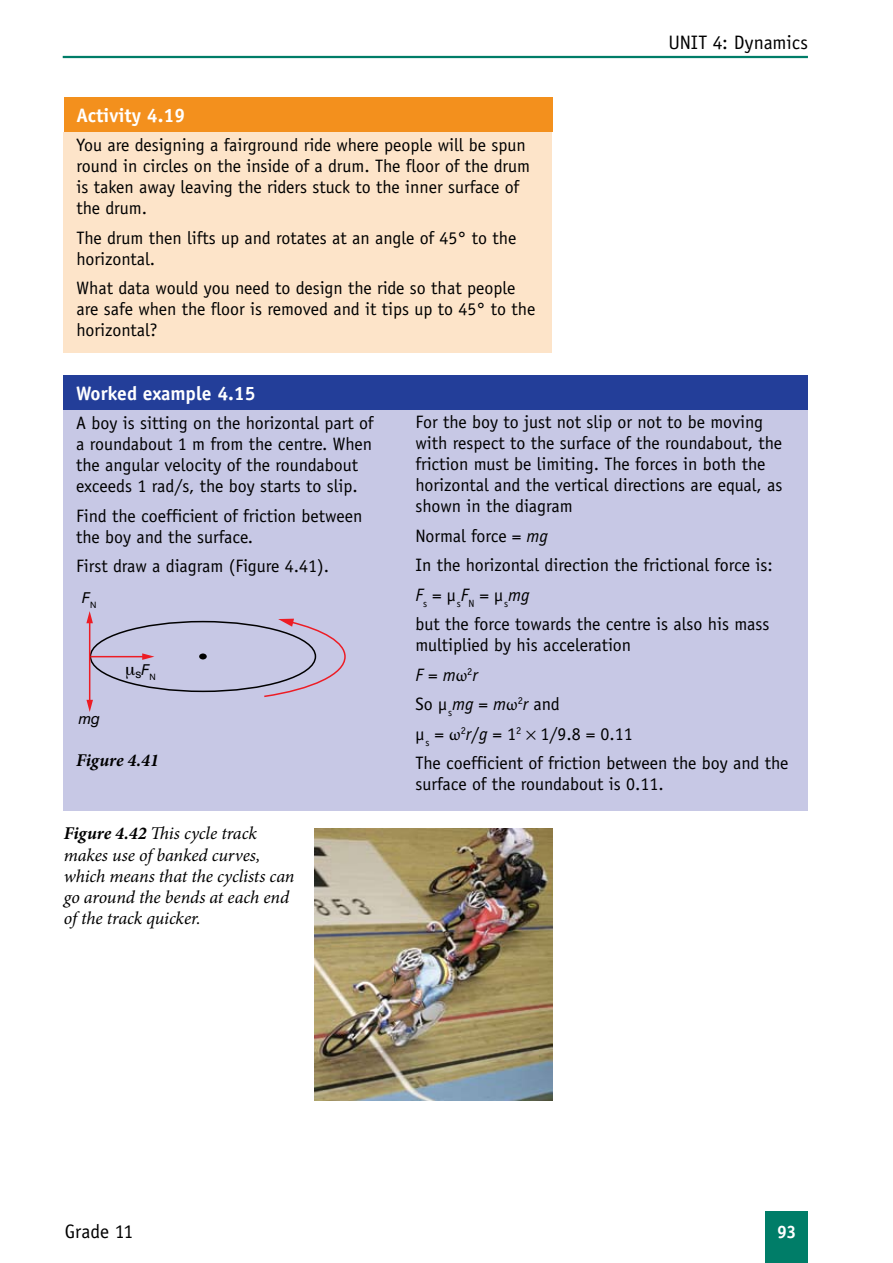
<style>
.page{position:relative;width:893px;height:1263px;background:#fff}
.page>*{position:absolute;margin:0;border:0;box-sizing:border-box;transform-origin:0 0}
.t1{font:700 19.5px "Officina Sans Std";color:#fff}
.t2{font:19.5px "Officina Sans Std";letter-spacing:-.005em;color:#000}
.t3{font:18px/21px "Officina Sans Std";color:#000}
.t4{font:italic 18px/21px "Minion Pro";letter-spacing:-.005em;color:#000}
.t5{font:italic 700 18px "Minion Pro";letter-spacing:-.005em;color:#000}
.t6{font:700 18px "Officina Sans Std";color:#fff}
.t7{font:italic 15px "Swiss 721 BT";color:#000}
.t8{font:12px "Swiss 721 BT";color:#000}
.s1{font-weight:700}
.s2{font-style:italic}
.s3{font-family:"Minion Pro"}
</style>
<div class="page">
<div style="left:765px;top:1212px;width:43px;height:51px;background:#007d68"></div>
<hr style="left:63px;top:56px;width:745px;height:2px;background:#007d68">
<div style="left:64px;top:132px;width:488px;height:221px;background:#fde4c9"></div>
<div style="left:64px;top:98px;width:488px;height:34px;background:#f3901d"></div>
<div style="left:63px;top:410px;width:745px;height:400px;background:#c7c8e5"></div>
<div style="left:63px;top:376px;width:745px;height:34px;background:#233e99"></div>
<div style="left:90px;top:621px;width:226px;height:71px;border:2px solid #000;border-radius:50%"></div>
<svg style="left:263px;top:619px;width:83px;height:79px"></svg>
<div style="left:199px;top:653px;width:8px;height:6px;background:#000;border-radius:50%"></div>
<hr style="left:89px;top:621px;width:1px;height:81px;background:#ed1c24">
<svg style="left:86px;top:700px;width:7px;height:12px"></svg>
<svg style="left:86px;top:611px;width:7px;height:12px"></svg>
<hr style="left:90px;top:656px;width:54px;height:1px;background:#ed1c24">
<svg style="left:142px;top:653px;width:12px;height:7px"></svg>
<img style="left:315px;top:828px;width:237px;height:272px">
<p class="t1" style="left:77px;top:103px;width:110px">Activity 4.19</p>
<p class="t3" style="left:77px;top:134px;width:455px">You are designing a fairground ride where people will be spun round in circles on the inside of a drum. The floor of the drum is taken away leaving the riders stuck to the inner surface of the drum.</p>
<p class="t3" style="left:77px;top:227px;width:441px">The drum then lifts up and rotates at an angle of 45° to the horizontal.</p>
<p class="t3" style="left:77px;top:277px;width:460px">What data would you need to design the ride so that people are safe when the floor is removed and it tips up to 45° to the horizontal?</p>
<p class="t2" style="left:669px;top:31px;width:141px">UNIT 4: Dynamics</p>
<p class="t1" style="left:76px;top:381px;width:181px">Worked example 4.15</p>
<p class="t3" style="left:76px;top:413px;width:299px">A boy is sitting on the horizontal part of a roundabout 1 m from the centre. When the angular velocity of the roundabout exceeds 1 rad/s, the boy starts to slip.</p>
<p class="t3" style="left:76px;top:505px;width:288px">Find the coefficient of friction between the boy and the surface.</p>
<p class="t3" style="left:76px;top:556px;width:255px">First draw a diagram (Figure 4.41).</p>
<p class="t7" style="left:82px;top:589px;width:16px">F<sub>N</sub></p>
<p class="t7" style="left:79px;top:710px;width:23px">mg</p>
<p class="t8" style="left:136px;top:667px;width:22px">s<sup>F</sup><sub>N</sub></p>
<p class="t5" style="left:76px;top:748px;width:84px">Figure 4.41</p>
<p class="t4" style="left:64px;top:823px;width:232px"><span class="s1">Figure 4.42</span> This cycle track makes use of banked curves, which means that the cyclists can go around the bends at each end of the track quicker.</p>
<p class="t3" style="left:415px;top:412px;width:369px">For the boy to just not slip or not to be moving with respect to the surface of the roundabout, the friction must be limiting. The forces in both the horizontal and the vertical directions are equal, as shown in the diagram</p>
<p class="t3" style="left:415px;top:521px;width:359px;line-height:29.5px">Normal force = <span class="s2">mg<br></span>In the horizontal direction the frictional force is:<br><span class="s2">F</span><sub>s</sub> = μ<sub>s</sub><span class="s2">F</span><sub>N</sub> = μ<sub>s</sub><span class="s2">mg<br></span>but the force towards the centre is also his mass</p>
<p class="t3" style="left:415px;top:630px;width:375px;line-height:29.5px">multiplied by his acceleration<br><span class="s2">F</span> = <span class="s2">m</span><span class="s3">ω</span><sup>2</sup><span class="s2">r<br></span>So μ<sub>s</sub><span class="s2">mg</span> = <span class="s2">m</span><span class="s3">ω</span><sup>2</sup><span class="s2">r</span> and<br>μ<sub>s</sub> = <span class="s3">ω</span><sup>2</sup><span class="s2">r</span>/<span class="s2">g</span> = 1<sup>2</sup> 1/9.8 = 0.11<br>The coefficient of friction between the boy and the</p>
<p class="t3" style="left:415px;top:774px;width:250px">surface of the roundabout is 0.11.</p>
<p class="t2" style="left:65px;top:1220px;width:70px">Grade 11</p>
<p class="t6" style="left:777px;top:1221px;width:21px">93</p>
</div>
